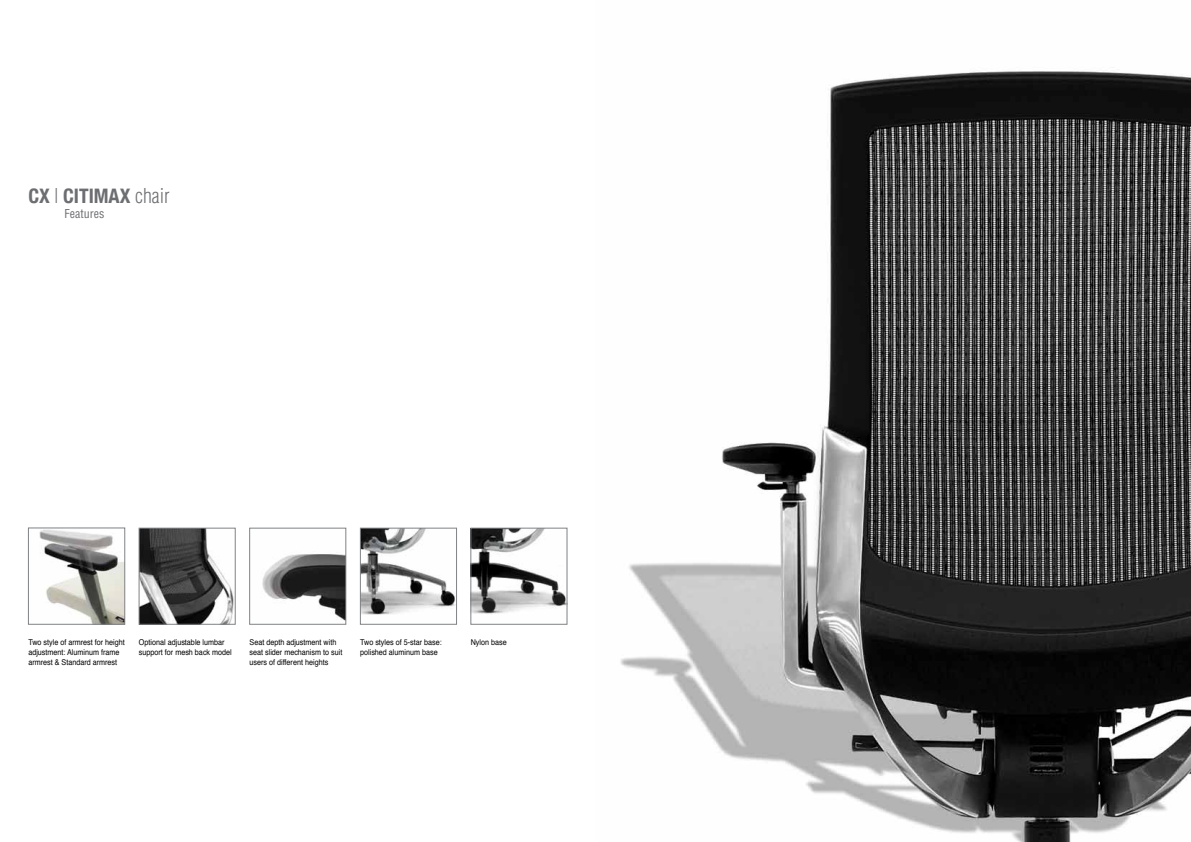
<style>
.page{position:relative;width:1191px;height:842px;background:#fff}
.page>*{position:absolute;margin:0;border:0;box-sizing:border-box;transform-origin:0 0}
.t1{font:700 condensed 20px "Helvetica Neue";color:#6d6e71}
.t2{font:condensed 12px "Helvetica";color:#6d6e71}
.t3{font:8px/10px "Helvetica";color:#000;scale:.9 1}
.s1{font-family:"Helvetica";font-weight:300}
</style>
<div class="page">
<img style="left:620px;top:71px;width:571px;height:771px">
<img style="left:262px;top:554px;width:82px;height:66px">
<div style="left:249px;top:528px;width:97px;height:96px;border:1px solid #808285"></div>
<img style="left:141px;top:530px;width:92px;height:92px">
<div style="left:139px;top:528px;width:96px;height:96px;border:1px solid #808285"></div>
<img style="left:473px;top:530px;width:92px;height:84px">
<div style="left:471px;top:528px;width:96px;height:96px;border:1px solid #808285"></div>
<img style="left:39px;top:530px;width:84px;height:92px">
<div style="left:28px;top:528px;width:97px;height:96px;border:1px solid #808285"></div>
<img style="left:362px;top:530px;width:93px;height:85px">
<div style="left:360px;top:528px;width:97px;height:96px;border:1px solid #808285"></div>
<h1 class="t1" style="left:28px;top:184px;width:143px">CX <span class="s1">|</span> CITIMAX <span class="s1">chair</span></h1>
<h2 class="t2" style="left:64px;top:206px;width:41px">Features</h2>
<p class="t3" style="left:28px;top:637px;width:109px">Two style of armrest for height adjustment: Aluminum frame armrest &amp; Standard armrest</p>
<p class="t3" style="left:139px;top:637px;width:105px">Optional adjustable lumbar support for mesh back model</p>
<p class="t3" style="left:249px;top:637px;width:105px">Seat depth adjustment with seat slider mechanism to suit users of different heights</p>
<p class="t3" style="left:360px;top:637px;width:92px">Two styles of 5-star base: polished aluminum base</p>
<p class="t3" style="left:471px;top:637px;width:42px">Nylon base</p>
</div>
